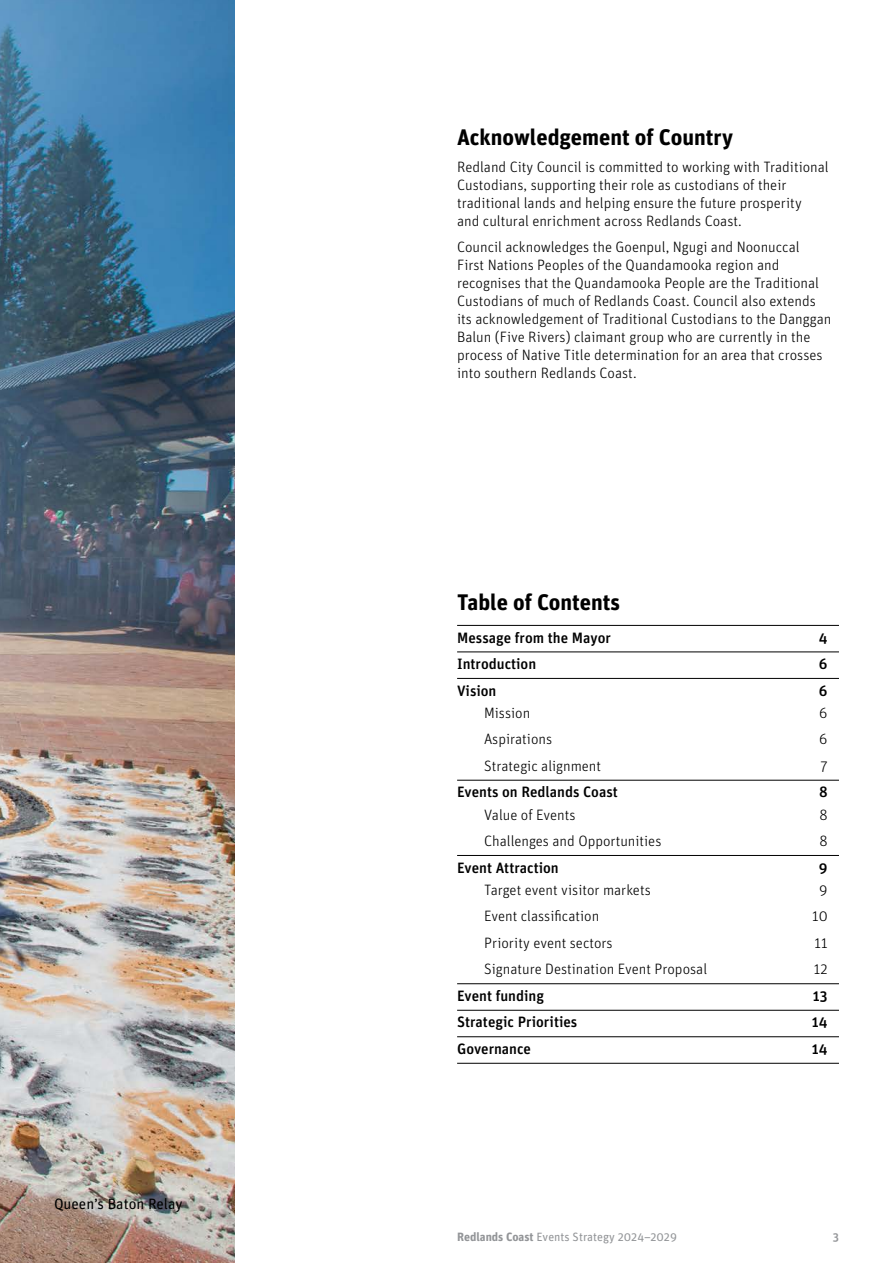
<style>
.page{position:relative;width:893px;height:1263px;background:#fff}
.page>*{position:absolute;margin:0;border:0;box-sizing:border-box;transform-origin:0 0}
.t1{font:700 22.5px "Unit Pro";color:#000}
.t2{font:300 15px/18px "Unit Pro";color:#000}
.t3{font:500 15px "Unit Pro";color:#000}
.t4{font:15px "Unit Pro";color:#000}
.t5{font:12px "Unit Pro";color:#939598}
.t6{font:500 12px "Unit Pro";color:#939598}
.s1{font-weight:700}
</style>
<div class="page">
<img style="left:0;top:0;width:234px;height:1263px">
<hr style="left:457px;top:625px;width:382px;height:1px;background:#000">
<hr style="left:457px;top:652px;width:382px;height:1px;background:#000">
<hr style="left:457px;top:678px;width:382px;height:1px;background:#000">
<hr style="left:457px;top:780px;width:382px;height:1px;background:#000">
<hr style="left:457px;top:855px;width:382px;height:1px;background:#000">
<hr style="left:457px;top:983px;width:382px;height:1px;background:#000">
<hr style="left:457px;top:1010px;width:382px;height:1px;background:#000">
<hr style="left:457px;top:1036px;width:382px;height:1px;background:#000">
<hr style="left:457px;top:1063px;width:382px;height:1px;background:#000">
<p class="t4" style="left:54px;top:1193px;width:130px">Queen’s Baton Relay</p>
<h1 class="t1" style="left:457px;top:121px;width:277px">Acknowledgement of Country</h1>
<p class="t2" style="left:457px;top:157px;width:373px">Redland City Council is committed to working with Traditional Custodians, supporting their role as custodians of their traditional lands and helping ensure the future prosperity<br>and cultural enrichment across Redlands Coast.</p>
<p class="t2" style="left:457px;top:238px;width:376px">Council acknowledges the Goenpul, Ngugi and Noonuccal<br>First Nations Peoples of the Quandamooka region and recognises that the Quandamooka People are the Traditional Custodians of much of Redlands Coast. Council also extends its acknowledgement of Traditional Custodians to the Danggan Balun (Five Rivers) claimant group who are currently in the process of Native Title determination for an area that crosses into southern Redlands Coast.</p>
<h1 class="t1" style="left:457px;top:586px;width:165px">Table of Contents</h1>
<p class="t3" style="left:457px;top:627px;width:155px">Message from the Mayor</p>
<p class="t3" style="left:819px;top:627px;width:10px">4</p>
<p class="t3" style="left:457px;top:653px;width:81px">Introduction</p>
<p class="t3" style="left:819px;top:653px;width:10px">6</p>
<p class="t3" style="left:457px;top:680px;width:41px">Vision</p>
<p class="t3" style="left:819px;top:680px;width:10px">6</p>
<p class="t2" style="left:484px;top:703px;width:48px">Mission</p>
<p class="t2" style="left:819px;top:703px;width:10px">6</p>
<p class="t2" style="left:484px;top:730px;width:70px">Aspirations</p>
<p class="t2" style="left:819px;top:730px;width:10px">6</p>
<p class="t2" style="left:484px;top:756px;width:118px">Strategic alignment</p>
<p class="t2" style="left:820px;top:756px;width:9px">7</p>
<p class="t3" style="left:457px;top:781px;width:162px">Events on Redlands Coast</p>
<p class="t3" style="left:819px;top:781px;width:10px">8</p>
<p class="t2" style="left:484px;top:805px;width:93px">Value of Events</p>
<p class="t2" style="left:819px;top:805px;width:10px">8</p>
<p class="t2" style="left:484px;top:831px;width:179px">Challenges and Opportunities</p>
<p class="t2" style="left:819px;top:831px;width:10px">8</p>
<p class="t3" style="left:457px;top:857px;width:103px">Event Attraction</p>
<p class="t3" style="left:819px;top:857px;width:10px">9</p>
<p class="t2" style="left:484px;top:880px;width:168px">Target event visitor markets</p>
<p class="t2" style="left:819px;top:880px;width:10px">9</p>
<p class="t2" style="left:484px;top:907px;width:117px">Event classification</p>
<p class="t2" style="left:812px;top:907px;width:17px">10</p>
<p class="t2" style="left:484px;top:933px;width:130px">Priority event sectors</p>
<p class="t2" style="left:815px;top:933px;width:15px">11</p>
<p class="t2" style="left:484px;top:960px;width:225px">Signature Destination Event Proposal</p>
<p class="t2" style="left:814px;top:960px;width:15px">12</p>
<p class="t3" style="left:457px;top:985px;width:88px">Event funding</p>
<p class="t3" style="left:813px;top:985px;width:16px">13</p>
<p class="t3" style="left:457px;top:1011px;width:122px">Strategic Priorities</p>
<p class="t3" style="left:812px;top:1011px;width:17px">14</p>
<p class="t3" style="left:457px;top:1038px;width:75px">Governance</p>
<p class="t3" style="left:812px;top:1038px;width:17px">14</p>
<p class="t5" style="left:457px;top:1228px;width:221px"><span class="s1">Redlands Coast</span> Events Strategy 2024–2029</p>
<p class="t6" style="left:833px;top:1228px;width:8px">3</p>
</div>
